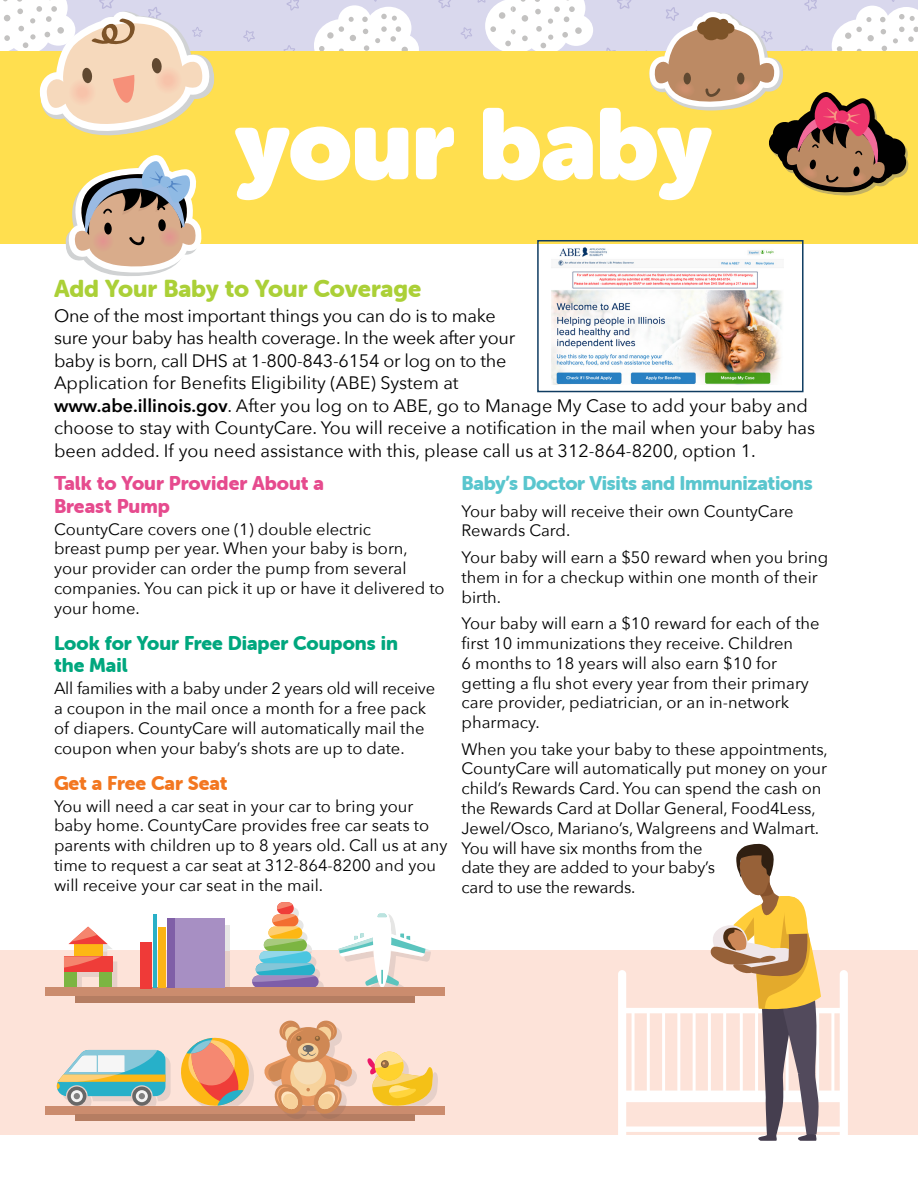
<style>
.page{position:relative;width:918px;height:1188px;background:#fff}
.page>*{position:absolute;margin:0;border:0;box-sizing:border-box;transform-origin:0 0}
.t1{font:99.45px "Museo Sans Rounded";color:#fff}
.t2{font:24px "Museo Sans Rounded 900";letter-spacing:-.005em;color:#abd037}
.t3{font:19.5px/22.5px "Museo Sans Rounded 900";color:#00a77e}
.t4{font:19.5px/22.5px "Museo Sans Rounded 900";color:#e64b8e}
.t5{font:19.5px "Museo Sans Rounded 900";letter-spacing:-.015em;color:#5ac6ce}
.t6{font:19.5px "Museo Sans Rounded 900";letter-spacing:-.005em;color:#f37720}
.t7{font:18px/22.5px "Avenir Next";color:#000}
.t8{font:16.5px/19.8px "Avenir Next";color:#000}
.s1{font-weight:600}
</style>
<div class="page">
<div style="left:0;top:950px;width:918px;height:185px;background:#fde3d9"></div>
<div style="left:0;top:52px;width:918px;height:192px;background:#ffdf4f"></div>
<svg style="left:642px;top:0;width:276px;height:196px"></svg>
<svg style="left:0;top:0;width:631px;height:276px"></svg>
<svg style="left:618px;top:844px;width:230px;height:297px"></svg>
<div style="left:176px;top:926px;width:54px;height:26px;background:#e6e6e5"></div>
<div style="left:176px;top:952px;width:54px;height:36px;background:#e6d0c9"></div>
<svg style="left:252px;top:902px;width:72px;height:86px"></svg>
<svg style="left:64px;top:927px;width:53px;height:61px"></svg>
<div style="left:45px;top:988px;width:400px;height:8px;background:#cb8c6e"></div>
<div style="left:75px;top:996px;width:340px;height:6px;background:#b57d62"></div>
<div style="left:45px;top:1106px;width:400px;height:8px;background:#cb8c6e"></div>
<div style="left:75px;top:1114px;width:340px;height:6px;background:#b57d62"></div>
<svg style="left:181px;top:1037px;width:73px;height:69px"></svg>
<svg style="left:57px;top:1050px;width:114px;height:56px"></svg>
<svg style="left:367px;top:1052px;width:73px;height:63px"></svg>
<svg style="left:264px;top:1020px;width:93px;height:98px"></svg>
<svg style="left:338px;top:913px;width:93px;height:75px"></svg>
<div style="left:172px;top:919px;width:53px;height:69px;background:#a78fc3"></div>
<div style="left:168px;top:919px;width:7px;height:69px;background:#7f5fa7"></div>
<div style="left:159px;top:927px;width:7px;height:61px;background:#fcb415"></div>
<hr style="left:153px;top:914px;width:4px;height:74px;background:#29b0c7">
<div style="left:140px;top:942px;width:11px;height:46px;background:#ef3a38"></div>
<img style="left:552px;top:246px;width:230px;height:139px">
<div style="left:537px;top:240px;width:267px;height:152px;border:2px solid #0f3c61"></div>
<h1 class="t1" style="left:236px;top:87px;width:478px">your baby</h1>
<h2 class="t2" style="left:54px;top:275px;width:369px">Add Your Baby to Your Coverage</h2>
<p class="t7" style="left:54px;top:303px;width:763px">One of the most important things you can do is to make<br>sure your baby has health coverage. In the week after your<br>baby is born, call DHS at 1-800-843-6154 or log on to the<br>Application for Benefits Eligibility (ABE) System at<br><span class="s1">www.abe.illinois.gov</span>. After you log on to ABE, go to Manage My Case to add your baby and choose to stay with CountyCare. You will receive a notification in the mail when your baby has been added. If you need assistance with this, please call us at 312-864-8200, option 1.</p>
<p class="t4" style="left:54px;top:472px;width:272px">Talk to Your Provider About a<br>Breast Pump</p>
<p class="t8" style="left:54px;top:518px;width:392px">CountyCare covers one (1) double electric<br>breast pump per year. When your baby is born, your provider can order the pump from several companies. You can pick it up or have it delivered to your home.</p>
<p class="t3" style="left:54px;top:632px;width:345px">Look for Your Free Diaper Coupons in the Mail</p>
<p class="t8" style="left:54px;top:678px;width:383px">All families with a baby under 2 years old will receive a coupon in the mail once a month for a free pack of diapers. CountyCare will automatically mail the coupon when your baby’s shots are up to date.</p>
<p class="t6" style="left:54px;top:772px;width:175px">Get a Free Car Seat</p>
<p class="t8" style="left:54px;top:795px;width:395px">You will need a car seat in your car to bring your baby home. CountyCare provides free car seats to parents with children up to 8 years old. Call us at any time to request a car seat at 312-864-8200 and you will receive your car seat in the mail.</p>
<p class="t5" style="left:462px;top:472px;width:353px">Baby’s Doctor Visits and Immunizations</p>
<p class="t8" style="left:462px;top:500px;width:333px">Your baby will receive their own CountyCare<br>Rewards Card.</p>
<p class="t8" style="left:462px;top:547px;width:368px">Your baby will earn a $50 reward when you bring them in for a checkup within one month of their birth.</p>
<p class="t8" style="left:462px;top:613px;width:360px">Your baby will earn a $10 reward for each of the first 10 immunizations they receive. Children<br>6 months to 18 years will also earn $10 for getting a flu shot every year from their primary care provider, pediatrician, or an in-network pharmacy.</p>
<p class="t8" style="left:462px;top:738px;width:368px">When you take your baby to these appointments, CountyCare will automatically put money on your child’s Rewards Card. You can spend the cash on the Rewards Card at Dollar General, Food4Less, Jewel/Osco, Mariano’s, Walgreens and Walmart.<br>You will have six months from the<br>date they are added to your baby’s<br>card to use the rewards.</p>
</div>
